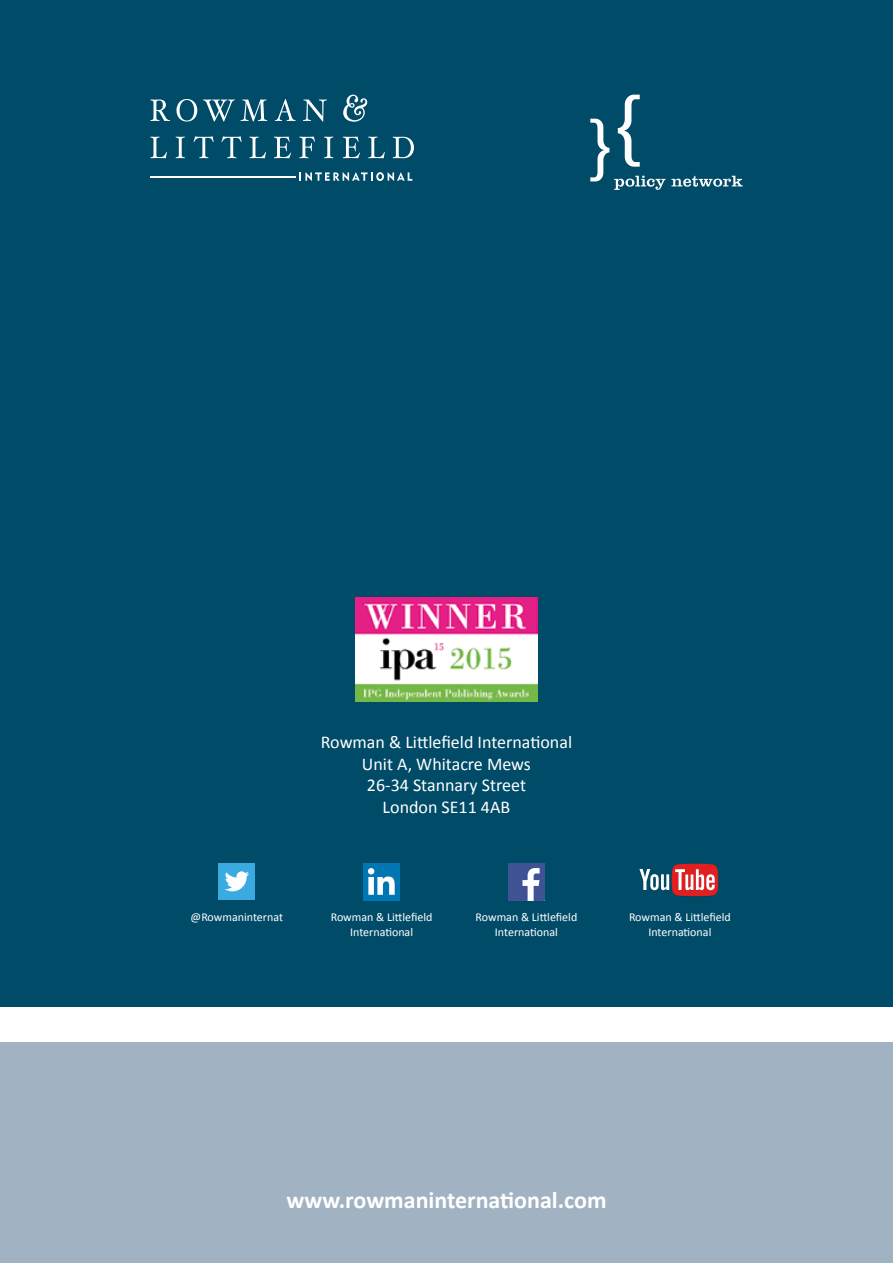
<style>
.page{position:relative;width:893px;height:1263px;background:#fff}
.page>*{position:absolute;margin:0;border:0;box-sizing:border-box;transform-origin:0 0}
.t1{font:700 24px "Calibri";color:#fff}
.t2{font:18px/21.6px "Calibri";color:#fff;text-align:center}
.t3{font:12px/15px "Calibri";color:#fff;text-align:center}
</style>
<div class="page">
<div style="left:0;top:1040px;width:893px;height:223px;background:#a1b2c2"></div>
<div style="left:0;top:0;width:893px;height:1008px;background:#004b68"></div>
<img style="left:356px;top:597px;width:181px;height:104px">
<div style="left:218px;top:863px;width:37px;height:37px;background:#3aaae1"></div>
<svg style="left:225px;top:871px;width:24px;height:20px"></svg>
<svg style="left:508px;top:863px;width:37px;height:37px"></svg>
<div style="left:363px;top:863px;width:37px;height:37px;background:#0076b3"></div>
<svg style="left:368px;top:868px;width:27px;height:27px"></svg>
<svg style="left:639px;top:864px;width:79px;height:32px"></svg>
<div style="left:0;top:1008px;width:893px;height:34px;background:#fff"></div>
<svg style="left:590px;top:95px;width:75px;height:95px"></svg>
<svg style="left:671px;top:176px;width:72px;height:11px"></svg>
<svg style="left:300px;top:172px;width:112px;height:9px"></svg>
<hr style="left:150px;top:176px;width:145px;height:1px;background:#fff">
<svg style="left:150px;top:99px;width:20px;height:22px"></svg>
<svg style="left:176px;top:99px;width:21px;height:23px"></svg>
<svg style="left:203px;top:99px;width:32px;height:23px"></svg>
<svg style="left:241px;top:99px;width:26px;height:23px"></svg>
<svg style="left:275px;top:99px;width:21px;height:22px"></svg>
<svg style="left:303px;top:99px;width:24px;height:23px"></svg>
<svg style="left:343px;top:95px;width:24px;height:27px"></svg>
<svg style="left:150px;top:137px;width:17px;height:21px"></svg>
<svg style="left:176px;top:137px;width:9px;height:21px"></svg>
<svg style="left:193px;top:136px;width:21px;height:22px"></svg>
<svg style="left:221px;top:136px;width:21px;height:22px"></svg>
<svg style="left:249px;top:137px;width:17px;height:21px"></svg>
<svg style="left:274px;top:137px;width:17px;height:21px"></svg>
<svg style="left:299px;top:137px;width:16px;height:21px"></svg>
<svg style="left:324px;top:137px;width:9px;height:21px"></svg>
<svg style="left:343px;top:137px;width:17px;height:21px"></svg>
<svg style="left:368px;top:137px;width:17px;height:21px"></svg>
<svg style="left:393px;top:137px;width:21px;height:21px"></svg>
<h2 class="t2" style="left:321px;top:731px;width:253px">Rowman &amp; Littlefield International<br>Unit A, Whitacre Mews<br>26-34 Stannary Street<br>London SE11 4AB</h2>
<p class="t3" style="left:191px;top:909px;width:94px">@Rowmaninternat</p>
<p class="t3" style="left:331px;top:909px;width:103px">Rowman &amp; Littlefield<br>International</p>
<p class="t3" style="left:476px;top:909px;width:103px">Rowman &amp; Littlefield<br>International</p>
<p class="t3" style="left:629px;top:909px;width:103px">Rowman &amp; Littlefield<br>International</p>
<h1 class="t1" style="left:286px;top:1183px;width:322px">www.rowmaninternational.com</h1>
</div>
